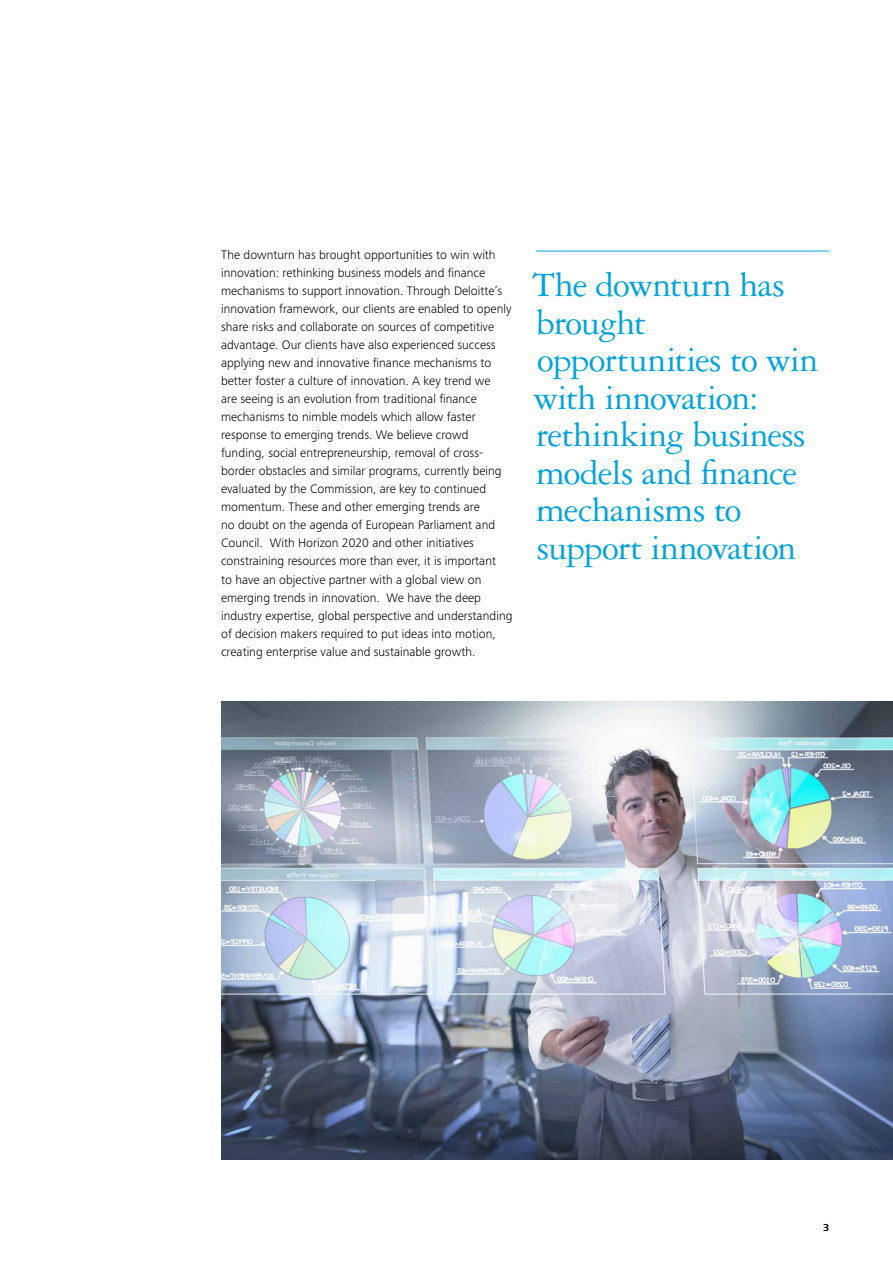
<style>
.page{position:relative;width:893px;height:1263px;background:#fff}
.page>*{position:absolute;margin:0;border:0;box-sizing:border-box;transform-origin:0 0}
.t1{font:37.5px/37.5px "Garamond 3 LT Std";letter-spacing:-.02em;color:#00a3de}
.t2{font:300 12.75px/18px "Frutiger Next Pro";color:#000}
.t3{font:700 10.5px "Frutiger Next Pro";color:#000}
</style>
<div class="page">
<hr style="left:536px;top:251px;width:293px;height:1px;background:#00a3de">
<img style="left:221px;top:702px;width:672px;height:457px">
<p class="t2" style="left:221px;top:246px;width:293px">The downturn has brought opportunities to win with innovation: rethinking business models and finance mechanisms to support innovation. Through Deloitte’s innovation framework, our clients are enabled to openly share risks and collaborate on sources of competitive advantage. Our clients have also experienced success applying new and innovative finance mechanisms to better foster a culture of innovation. A key trend we<br>are seeing is an evolution from traditional finance mechanisms to nimble models which allow faster response to emerging trends. We believe crowd funding, social entrepreneurship, removal of cross&shy;border obstacles and similar programs, currently being evaluated by the Commission, are key to continued momentum. These and other emerging trends are<br>no doubt on the agenda of European Parliament and Council. With Horizon 2020 and other initiatives constraining resources more than ever, it is important<br>to have an objective partner with a global view on emerging trends in innovation. We have the deep industry expertise, global perspective and understanding of decision makers required to put ideas into motion, creating enterprise value and sustainable growth.</p>
<h1 class="t1" style="left:532px;top:267px;width:287px">The downturn has brought opportunities to win with innovation: rethinking business models and finance mechanisms to support innovation</h1>
<p class="t3" style="left:823px;top:1221px;width:8px">3</p>
</div>
